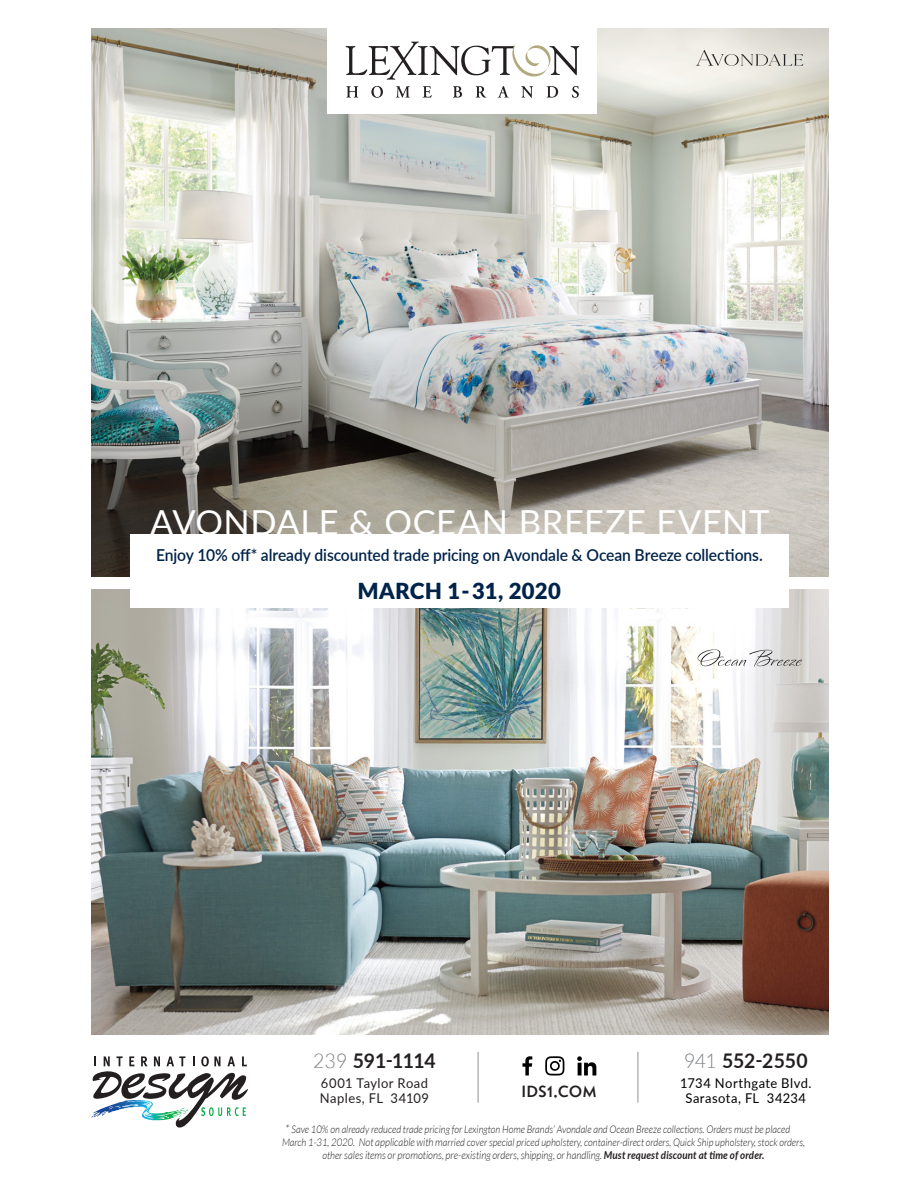
<style>
.page{position:relative;width:918px;height:1188px;background:#fff}
.page>*{position:absolute;margin:0;border:0;box-sizing:border-box;transform-origin:0 0}
.t1{font:34.5px "Lato";letter-spacing:.02em;color:#fff}
.t2{font:900 22.05px "Lato";letter-spacing:.015em;color:#002349}
.t3{font:700 20.25px "Lato";letter-spacing:-.01em;color:#231f20;scale:.96 1}
.t4{font:600 16.5px "Lato";letter-spacing:-.005em;color:#002349;scale:.95 1}
.t5{font:700 16.5px "Quell Linear";letter-spacing:.035em;color:#231f20;scale:.96 1}
.t6{font:13.5px "Lato";letter-spacing:.035em;color:#000;scale:.96 1}
.t7{font:13.5px "Lato";letter-spacing:.035em;color:#231f20;scale:.96 1}
.t8{font:italic 300 10.8px "Lato";color:#231f20;scale:.9 1}
.t9{font:italic 300 10.5px/13px "Lato";color:#231f20;scale:.9 1}
.s1{font-weight:300;color:#7e8083}
.s2{font-size:11.7px}
.s3{font-size:10.8px}
.s4{font-size:10.5px}
.s5{font-weight:700}
</style>
<div class="page">
<img style="left:92px;top:589px;width:736px;height:446px">
<img style="left:92px;top:29px;width:736px;height:548px">
<div style="left:327px;top:18px;width:270px;height:95px;background:#fff"></div>
<svg style="left:346px;top:42px;width:233px;height:38px"></svg>
<svg style="left:346px;top:86px;width:12px;height:12px"></svg>
<svg style="left:371px;top:86px;width:12px;height:12px"></svg>
<svg style="left:396px;top:86px;width:14px;height:12px"></svg>
<svg style="left:423px;top:86px;width:9px;height:12px"></svg>
<svg style="left:453px;top:86px;width:9px;height:12px"></svg>
<svg style="left:476px;top:86px;width:10px;height:12px"></svg>
<svg style="left:498px;top:86px;width:11px;height:12px"></svg>
<svg style="left:521px;top:86px;width:12px;height:12px"></svg>
<svg style="left:547px;top:86px;width:11px;height:12px"></svg>
<svg style="left:572px;top:86px;width:7px;height:12px"></svg>
<svg style="left:92px;top:1056px;width:156px;height:72px"></svg>
<hr style="left:477px;top:1052px;width:2px;height:51px;background:#b2b3b7">
<hr style="left:637px;top:1052px;width:2px;height:51px;background:#b2b3b7">
<svg style="left:522px;top:1056px;width:10px;height:19px"></svg>
<svg style="left:545px;top:1056px;width:19px;height:19px"></svg>
<svg style="left:577px;top:1056px;width:19px;height:19px"></svg>
<div style="left:130px;top:535px;width:659px;height:73px;background:#fff"></div>
<svg style="left:696px;top:50px;width:107px;height:16px;background:#d2cfc9"></svg>
<svg style="left:698px;top:649px;width:104px;height:18px"></svg>
<p class="t1" style="left:150px;top:498px;width:621px">AVONDALE &amp; OCEAN BREEZE EVENT</p>
<p class="t4" style="left:156px;top:543px;width:640px">Enjoy 10% off* already discounted trade pricing on Avondale &amp; Ocean Breeze collections.</p>
<p class="t2" style="left:358px;top:578px;width:205px">MARCH 1-31, 2020</p>
<p class="t3" style="left:313px;top:1046px;width:129px"><span class="s1">239</span> 591-1114</p>
<p class="t7" style="left:321px;top:1074px;width:113px">6001 Taylor Road</p>
<p class="t7" style="left:320px;top:1089px;width:115px">Naples, FL 34109</p>
<p class="t5" style="left:522px;top:1082px;width:79px">IDS1.COM</p>
<p class="t3" style="left:684px;top:1046px;width:131px"><span class="s1">941</span> 552-2550</p>
<p class="t6" style="left:680px;top:1074px;width:138px">1734 Northgate Blvd.</p>
<p class="t6" style="left:685px;top:1089px;width:127px">Sarasota, FL 34234</p>
<p class="t9" style="left:282px;top:1123px;width:582px;text-indent:4px"><span class="s2">*</span> Save 10% on already reduced trade pricing for Lexington Home Brands’ Avondale and Ocean Breeze collections. Orders must be placed<br>March 1-31, 2020. <span class="s3">Not applicable with m</span>arried cover special priced upholstery, container-direct orders, Quick Ship upholstery, stock orders,</p>
<p class="t8" style="left:322px;top:1150px;width:493px"><span class="s4">other</span> sales items or promotions, pre-existing orders, shipping, or handling. <span class="s5">Must request discount at time of order.</span></p>
</div>
